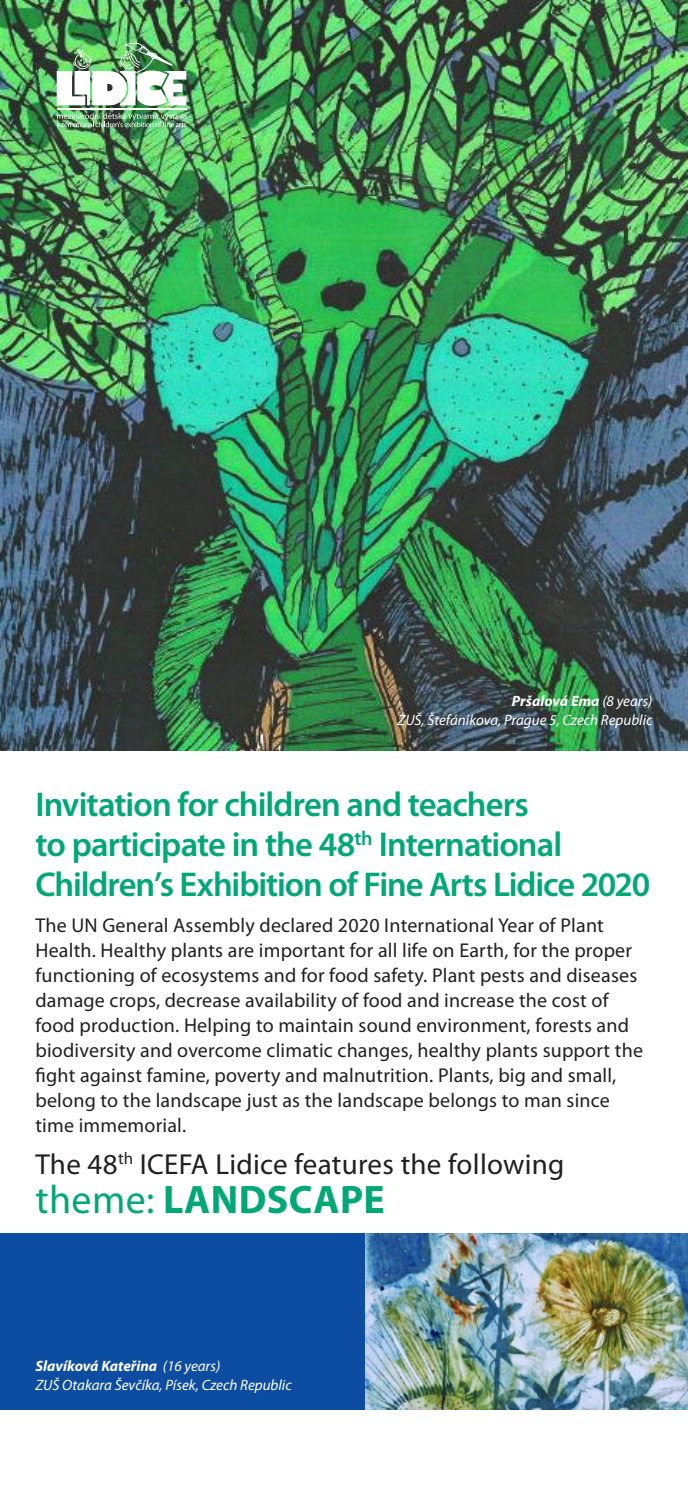
<style>
.page{position:relative;width:688px;height:1489px;background:#fff}
.page>*{position:absolute;margin:0;border:0;box-sizing:border-box;transform-origin:0 0}
.t1{font:700 39.75px "Myriad Pro";letter-spacing:.01em;color:#00a777}
.t2{font:600 34.5px/40px "Myriad Pro";letter-spacing:-.03em;color:#00a777}
.t3{font:29px "Myriad Pro";letter-spacing:.01em;color:#231f20}
.t4{font:20px/25px "Myriad Pro";letter-spacing:.01em;color:#231f20}
.t5{font:italic 15px/18.8px "Myriad Pro";color:#fff;text-align:right}
.s1{font-weight:700}
.s2{font-weight:400}
</style>
<div class="page">
<img style="left:0;top:0;width:687px;height:750px">
<hr style="left:57px;top:108px;width:129px;height:1px;background:#fff">
<img style="left:57px;top:43px;width:129px;height:63px">
<img style="left:57px;top:113px;width:129px;height:14px">
<div style="left:0;top:1233px;width:687px;height:176px;background:#0d4da1"></div>
<img style="left:365px;top:1233px;width:322px;height:176px">
<p class="t5" style="left:397px;top:692px;width:256px"><span class="s1">Pršalová Ema</span> (8 years)<br>ZUŠ, Štefánikova, Prague 5, Czech Republic</p>
<p class="t2" style="left:35px;top:785px;width:616px">Invitation for children and teachers<br>to participate in the 48<sup>th</sup> International<br>Children’s Exhibition of Fine Arts Lidice 2020</p>
<p class="t4" style="left:35px;top:913px;width:609px">The UN General Assembly declared 2020 International Year of Plant Health. Healthy plants are important for all life on Earth, for the proper functioning of ecosystems and for food safety. Plant pests and diseases damage crops, decrease availability of food and increase the cost of food production. Helping to maintain sound environment, forests and biodiversity and overcome climatic changes, healthy plants support the fight against famine, poverty and malnutrition. Plants, big and small, belong to the landscape just as the landscape belongs to man since time immemorial.</p>
<p class="t3" style="left:35px;top:1148px;width:530px">The 48<sup>th</sup> ICEFA Lidice features the following</p>
<p class="t1" style="left:35px;top:1177px;width:351px"><span class="s2">theme:</span> LANDSCAPE</p>
<p class="t5" style="left:35px;top:1356px;width:258px;text-align:left"><span class="s1">Slavíková Kateřina</span> (16 years)<br>ZUŠ Otakara Ševčíka, Písek, Czech Republic</p>
</div>
